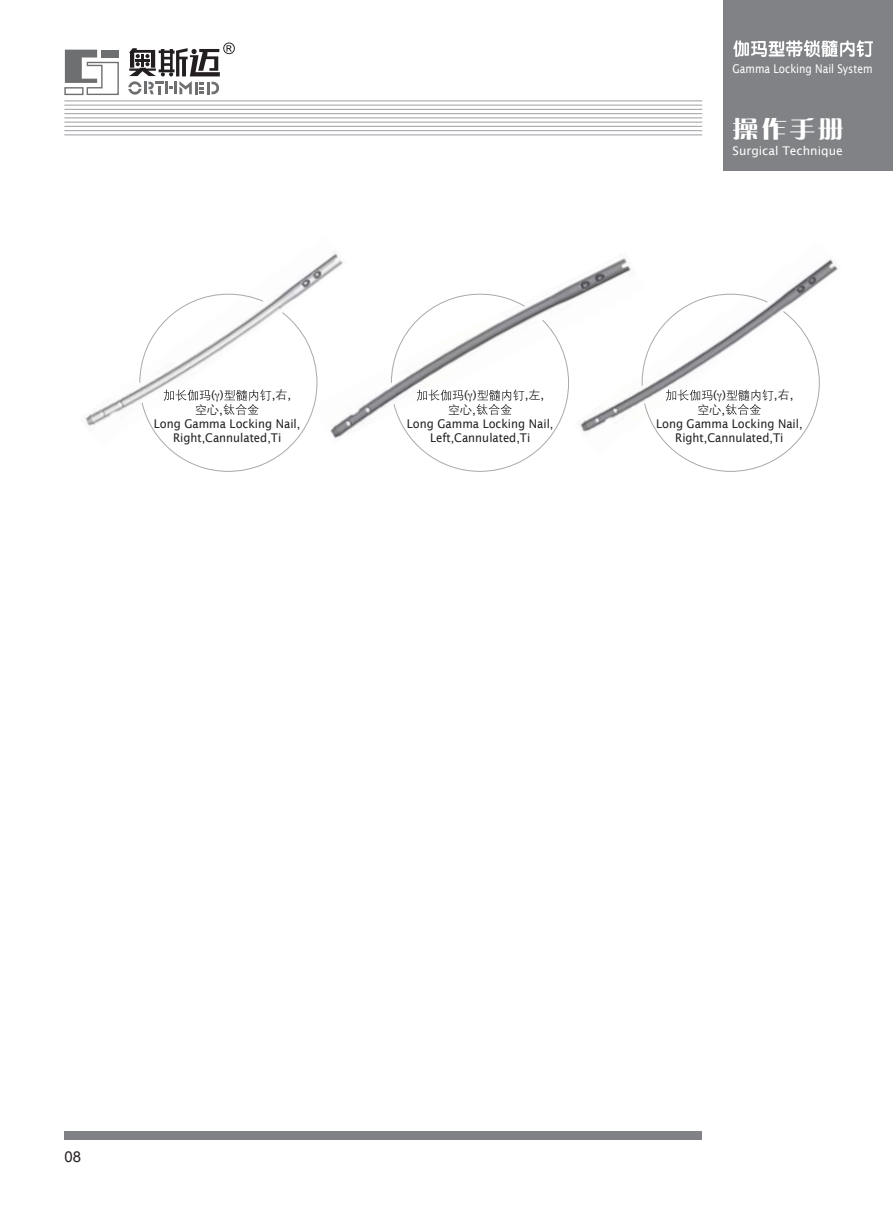
<style>
.page{position:relative;width:893px;height:1212px;background:#fff}
.page>*{position:absolute;margin:0;border:0;box-sizing:border-box;transform-origin:0 0}
.t1{font:23.25px "FZCQJW GB1 0";color:#fff;scale:1.11 1}
.t2{font:15px "Arial";color:#231f20}
.t3{font:12px/14.2px "Lucida Sans";color:#231f20;text-align:center;scale:.94 1}
.t4{font:12px "Lucida Sans";color:#fff;scale:.85 1}
.t5{font:12px "Lucida Sans";color:#fff}
.t6{font:12px "Lucida Sans";color:#231f20}
.t7{font:12px "FZZDXJW GB1 0";color:#231f20}
.s1{font-family:"FZZDXJW GB1 0"}
.s2{font-family:"Lucida Sans"}
</style>
<div class="page">
<img style="left:785px;top:259px;width:53px;height:34px">
<div style="left:723px;top:0;width:170px;height:170px;background:#808285"></div>
<svg style="left:65px;top:50px;width:54px;height:46px"></svg>
<svg style="left:128px;top:43px;width:107px;height:52px"></svg>
<div style="left:64px;top:1131px;width:638px;height:9px;background:#808285"></div>
<hr style="left:64px;top:134px;width:638px;height:1px;background:#a7a9ac">
<hr style="left:64px;top:130px;width:638px;height:1px;background:#a7a9ac">
<hr style="left:64px;top:126px;width:638px;height:1px;background:#a7a9ac">
<hr style="left:64px;top:122px;width:638px;height:1px;background:#a7a9ac">
<hr style="left:64px;top:117px;width:638px;height:1px;background:#a7a9ac">
<hr style="left:64px;top:113px;width:638px;height:1px;background:#a7a9ac">
<hr style="left:64px;top:109px;width:638px;height:1px;background:#a7a9ac">
<hr style="left:64px;top:105px;width:638px;height:1px;background:#a7a9ac">
<hr style="left:64px;top:100px;width:638px;height:1px;background:#a7a9ac">
<svg style="left:733px;top:40px;width:140px;height:17px"></svg>
<img style="left:348px;top:258px;width:293px;height:175px">
<img style="left:85px;top:253px;width:263px;height:186px">
<svg style="left:391px;top:293px;width:178px;height:179px"></svg>
<svg style="left:641px;top:293px;width:179px;height:179px"></svg>
<svg style="left:139px;top:293px;width:179px;height:179px"></svg>
<p class="t6" style="left:211px;top:388px;width:14px">( )</p>
<p class="t6" style="left:272px;top:388px;width:21px">,<span class="s1">右</span>,</p>
<p class="t7" style="left:195px;top:403px;width:29px">空心<span class="s2">,</span></p>
<p class="t3" style="left:154px;top:416px;width:157px">Long Gamma Locking Nail,<br>Right,Cannulated,Ti</p>
<p class="t6" style="left:464px;top:388px;width:14px">( )</p>
<p class="t6" style="left:525px;top:388px;width:21px">,<span class="s1">左</span>,</p>
<p class="t7" style="left:448px;top:403px;width:29px">空心<span class="s2">,</span></p>
<p class="t3" style="left:407px;top:416px;width:157px">Long Gamma Locking Nail,<br>Left,Cannulated,Ti</p>
<p class="t4" style="left:732px;top:62px;width:166px">Gamma Locking Nail System</p>
<h1 class="t1" style="left:732px;top:116px;width:102px">操作手册</h1>
<p class="t5" style="left:732px;top:144px;width:112px">Surgical Technique</p>
<p class="t6" style="left:713px;top:388px;width:14px">( )</p>
<p class="t6" style="left:774px;top:388px;width:21px">,<span class="s1">右</span>,</p>
<p class="t7" style="left:697px;top:403px;width:29px">空心<span class="s2">,</span></p>
<p class="t3" style="left:656px;top:416px;width:157px">Long Gamma Locking Nail,<br>Right,Cannulated,Ti</p>
<p class="t2" style="left:64px;top:1148px;width:18px">08</p>
</div>
